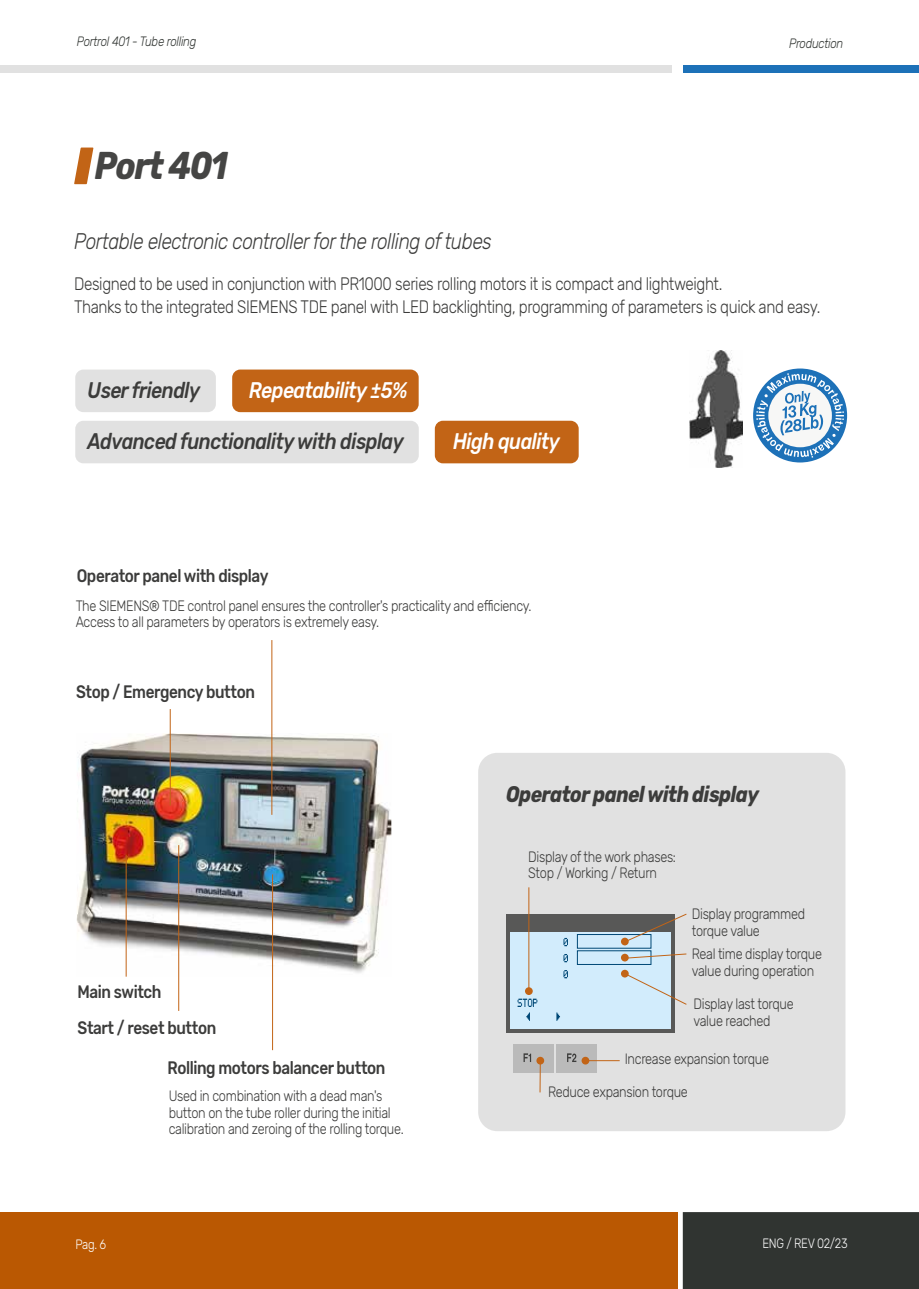
<style>
.page{position:relative;width:919px;height:1289px;background:#fff}
.page>*{position:absolute;margin:0;border:0;box-sizing:border-box;transform-origin:0 0}
.t1{font:italic 700 38.55px "Rubik";letter-spacing:-.04em;color:#454544;scale:.85 1}
.t2{font:italic 300 22.5px "Rubik";letter-spacing:-.025em;color:#3c3c3b;scale:.85 1}
.t3{font:italic 500 22.5px "Rubik";letter-spacing:-.025em;color:#3c3c3b;scale:.85 1}
.t4{font:italic 500 22.5px "Rubik";letter-spacing:-.025em;color:#fff;scale:.85 1}
.t5{font:italic 700 22.5px "Rubik";letter-spacing:-.025em;color:#3c3c3b;scale:.85 1}
.t6{font:300 18px/22.5px "Rubik";letter-spacing:-.025em;color:#3c3c3b;scale:.85 1}
.t7{font:500 18px/35.4px "Rubik";letter-spacing:-.025em;color:#3c3c3b;scale:.85 1}
.t8{font:300 15px/16.5px "Rubik";letter-spacing:-.025em;color:#3c3c3b;scale:.85 1}
.t9{font:italic 300 13.5px "Rubik";letter-spacing:-.025em;color:#303431;scale:.85 1}
.t10{font:300 13.5px "Rubik";letter-spacing:-.025em;color:#fff;scale:.85 1}
</style>
<div class="page">
<div style="left:478px;top:752px;width:367px;height:379px;background:#e1e1e1;border-radius:19px"></div>
<div style="left:683px;top:65px;width:235px;height:8px;background:#1d71b8"></div>
<div style="left:0;top:65px;width:671px;height:8px;background:#e1e1e1"></div>
<div style="left:0;top:1211px;width:677px;height:77px;background:#ba5802"></div>
<div style="left:682px;top:1211px;width:236px;height:77px;background:#303431"></div>
<svg style="left:74px;top:147px;width:19px;height:37px"></svg>
<div style="left:75px;top:421px;width:344px;height:42px;background:#e1e1e1;border-radius:8px"></div>
<div style="left:75px;top:369px;width:141px;height:43px;background:#e1e1e1;border-radius:8px"></div>
<div style="left:435px;top:421px;width:143px;height:42px;background:#c26416;border-radius:8px"></div>
<div style="left:232px;top:369px;width:186px;height:43px;background:#c26416;border-radius:8px"></div>
<img style="left:77px;top:733px;width:314px;height:243px">
<hr style="left:170px;top:709px;width:1px;height:96px;background:#c26416">
<hr style="left:271px;top:640px;width:1px;height:174px;background:#c26416">
<hr style="left:126px;top:854px;width:1px;height:122px;background:#c26416">
<hr style="left:178px;top:845px;width:1px;height:165px;background:#c26416">
<hr style="left:272px;top:874px;width:1px;height:176px;background:#c26416">
<div style="left:506px;top:914px;width:169px;height:118px;background:#585857"></div>
<div style="left:511px;top:932px;width:160px;height:96px;background:#d2ecfc"></div>
<div style="left:577px;top:934px;width:74px;height:14px;border:1px solid #004876"></div>
<div style="left:577px;top:950px;width:74px;height:14px;border:1px solid #004876"></div>
<svg style="left:563px;top:937px;width:5px;height:9px"></svg>
<svg style="left:563px;top:954px;width:5px;height:8px"></svg>
<svg style="left:563px;top:970px;width:5px;height:8px"></svg>
<svg style="left:517px;top:998px;width:20px;height:8px"></svg>
<svg style="left:556px;top:1012px;width:4px;height:8px"></svg>
<svg style="left:526px;top:1012px;width:4px;height:8px"></svg>
<div style="left:513px;top:1044px;width:40px;height:28px;background:#bababa"></div>
<div style="left:556px;top:1044px;width:41px;height:28px;background:#bababa"></div>
<svg style="left:523px;top:1053px;width:8px;height:8px"></svg>
<svg style="left:567px;top:1053px;width:9px;height:8px"></svg>
<hr style="left:528px;top:887px;width:1px;height:105px;background:#c26416">
<svg style="left:625px;top:913px;width:62px;height:29px"></svg>
<svg style="left:627px;top:953px;width:60px;height:5px"></svg>
<svg style="left:625px;top:973px;width:62px;height:32px"></svg>
<hr style="left:587px;top:1060px;width:32px;height:1px;background:#c26416">
<hr style="left:539px;top:1060px;width:1px;height:32px;background:#c26416">
<div style="left:525px;top:987px;width:7px;height:8px;background:#c26416;border-radius:50%"></div>
<div style="left:621px;top:969px;width:7px;height:8px;background:#c26416;border-radius:50%"></div>
<div style="left:621px;top:953px;width:7px;height:8px;background:#c26416;border-radius:50%"></div>
<div style="left:621px;top:937px;width:7px;height:8px;background:#c26416;border-radius:50%"></div>
<div style="left:581px;top:1056px;width:8px;height:8px;background:#c26416;border-radius:50%"></div>
<div style="left:536px;top:1056px;width:8px;height:8px;background:#c26416;border-radius:50%"></div>
<img style="left:689px;top:350px;width:53px;height:117px">
<div style="left:753px;top:368px;width:94px;height:94px;background:#1d71b8;border-radius:50%"></div>
<svg style="left:756px;top:373px;width:87px;height:85px"></svg>
<p class="t9" style="left:77px;top:34px;width:142px">Portrol 401 - Tube rolling</p>
<p class="t9" style="left:789px;top:36px;width:65px">Production</p>
<h1 class="t1" style="left:95px;top:143px;width:157px">Port 401</h1>
<h2 class="t2" style="left:74px;top:229px;width:492px">Portable electronic controller for the rolling of tubes</h2>
<p class="t6" style="left:74px;top:273px;width:879px">Designed to be used in conjunction with PR1000 series rolling motors it is compact and lightweight.<br>Thanks to the integrated SIEMENS TDE panel with LED backlighting, programming of parameters is quick and easy.</p>
<h2 class="t3" style="left:87px;top:377px;width:134px">User friendly</h2>
<h2 class="t4" style="left:249px;top:377px;width:188px">Repeatability ±5%</h2>
<h2 class="t3" style="left:87px;top:428px;width:373px">Advanced functionality with display</h2>
<p class="t7" style="left:77px;top:558px;width:227px">Operator panel with display</p>
<h2 class="t4" style="left:453px;top:428px;width:127px">High quality</h2>
<p class="t8" style="left:76px;top:597px;width:537px">The SIEMENS® TDE control panel ensures the controller's practicality and efficiency.<br>Access to all parameters by operators is extremely easy.</p>
<p class="t7" style="left:76px;top:674px;width:212px">Stop / Emergency button</p>
<p class="t7" style="left:78px;top:974px;width:165px">Main switch<br>Start / reset button</p>
<p class="t7" style="left:167px;top:1050px;width:258px">Rolling motors balancer button</p>
<p class="t8" style="left:169px;top:1088px;width:278px">Used in combination with a dead man's button on the tube roller during the initial calibration and zeroing of the rolling torque.</p>
<h2 class="t5" style="left:506px;top:781px;width:299px">Operator panel with display</h2>
<p class="t8" style="left:528px;top:848px;width:175px">Display of the work phases:<br>Stop / Working / Return</p>
<p class="t8" style="left:691px;top:906px;width:135px">Display programmed torque value</p>
<p class="t8" style="left:691px;top:946px;width:154px">Real time display torque value during operation</p>
<p class="t8" style="left:693px;top:996px;width:119px">Display last torque value reached</p>
<p class="t8" style="left:624px;top:1051px;width:171px">Increase expansion torque</p>
<p class="t8" style="left:548px;top:1084px;width:166px">Reduce expansion torque</p>
<p class="t10" style="left:75px;top:1236px;width:38px">Pag. 6</p>
<p class="t10" style="left:762px;top:1235px;width:102px">ENG / REV 02/23</p>
</div>
